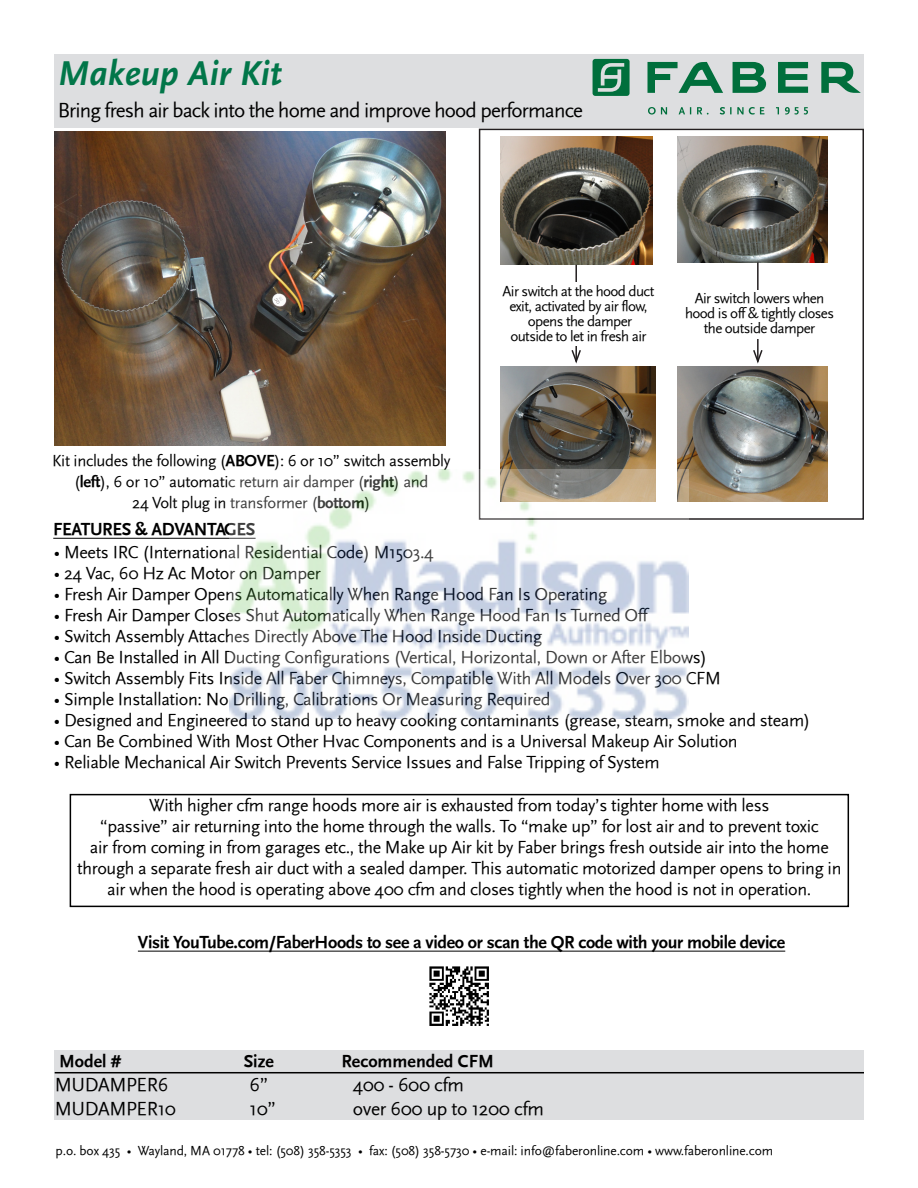
<style>
.page{position:relative;width:918px;height:1188px;background:#fff}
.page>*{position:absolute;margin:0;border:0;box-sizing:border-box;transform-origin:0 0}
.t1{font:italic 700 36px "Scala Sans";color:#017649}
.t2{font:21px "Scala Sans";letter-spacing:-.04em;color:#000}
.t3{font:19.5px "Scala Sans";letter-spacing:-.02em;color:#000}
.t4{font:18px/21px "Scala Sans";letter-spacing:-.02em;color:#000;text-align:center}
.t5{font:700 18px "Scala Sans";letter-spacing:-.02em;color:#000}
.t6{font:700 18px "Scala Sans";color:#000}
.t7{font:16.5px/21px "Scala Sans";letter-spacing:-.02em;color:#000;text-align:center}
.t8{font:15px "Scala Sans";letter-spacing:-.04em;color:#000}
.t9{font:13.5px "Scala Sans";letter-spacing:-.01em;color:#000}
.s1{font-weight:700}
</style>
<div class="page">
<div style="left:55px;top:1051px;width:809px;height:69px;background:#dddee0"></div>
<div style="left:54px;top:54px;width:810px;height:74px;background:#dddee0"></div>
<hr style="left:55px;top:1072px;width:809px;height:1px;background:#000">
<svg style="left:733px;top:62px;width:33px;height:31px"></svg>
<svg style="left:778px;top:62px;width:30px;height:31px"></svg>
<svg style="left:821px;top:62px;width:40px;height:31px"></svg>
<svg style="left:648px;top:62px;width:75px;height:31px"></svg>
<svg style="left:593px;top:59px;width:37px;height:37px"></svg>
<svg style="left:648px;top:107px;width:160px;height:8px"></svg>
<div style="left:70px;top:794px;width:779px;height:113px;border:2px solid #000"></div>
<img style="left:54px;top:132px;width:391px;height:313px">
<hr style="left:53px;top:538px;width:203px;height:1px;background:#000">
<img style="left:500px;top:136px;width:152px;height:129px">
<img style="left:500px;top:366px;width:155px;height:103px">
<img style="left:678px;top:366px;width:150px;height:136px">
<img style="left:678px;top:136px;width:150px;height:126px">
<hr style="left:575px;top:265px;width:2px;height:96px;background:#231f20">
<svg style="left:571px;top:348px;width:10px;height:16px"></svg>
<hr style="left:757px;top:262px;width:2px;height:99px;background:#231f20">
<svg style="left:753px;top:348px;width:10px;height:16px"></svg>
<div style="left:482px;top:283px;width:193px;height:63px;background:#fff"></div>
<div style="left:663px;top:290px;width:193px;height:49px;background:#fff"></div>
<div style="left:479px;top:129px;width:385px;height:391px;border:2px solid #231f20"></div>
<img style="left:429px;top:966px;width:60px;height:60px">
<hr style="left:138px;top:951px;width:647px;height:1px;background:#000">
<img style="left:230px;top:469px;width:459px;height:250px">
<p class="t1" style="left:58px;top:54px;width:226px">Makeup Air Kit</p>
<p class="t2" style="left:58px;top:98px;width:527px">Bring fresh air back into the home and improve hood performance</p>
<p class="t8" style="left:503px;top:283px;width:153px">Air switch at the hood duct</p>
<p class="t8" style="left:509px;top:298px;width:140px">exit, activated by air flow,</p>
<p class="t8" style="left:528px;top:313px;width:106px">opens the damper</p>
<p class="t8" style="left:510px;top:328px;width:138px">outside to let in fresh air</p>
<p class="t8" style="left:695px;top:290px;width:131px">Air switch lowers when</p>
<p class="t8" style="left:685px;top:305px;width:151px">hood is off &amp; tightly closes</p>
<p class="t8" style="left:704px;top:320px;width:113px">the outside damper</p>
<p class="t7" style="left:52px;top:450px;width:400px">Kit includes the following (<span class="s1">ABOVE</span>): 6 or 10” switch assembly (<span class="s1">left</span>), 6 or 10” automatic return air damper (<span class="s1">right</span>) and</p>
<p class="t7" style="left:132px;top:492px;width:240px">24 Volt plug in transformer (<span class="s1">bottom</span>)</p>
<p class="t5" style="left:53px;top:520px;width:204px">FEATURES &amp; ADVANTAGES</p>
<p class="t4" style="left:54px;top:542px;width:381px">• Meets IRC (International Residential Code) M1503.4</p>
<p class="t4" style="left:54px;top:563px;width:268px">• 24 Vac, 60 Hz Ac Motor on Damper</p>
<p class="t4" style="left:54px;top:584px;width:555px">• Fresh Air Damper Opens Automatically When Range Hood Fan Is Operating</p>
<p class="t4" style="left:54px;top:605px;width:595px">• Fresh Air Damper Closes Shut Automatically When Range Hood Fan Is Turned Off</p>
<p class="t4" style="left:54px;top:626px;width:490px">• Switch Assembly Attaches Directly Above The Hood Inside Ducting</p>
<p class="t4" style="left:54px;top:647px;width:654px">• Can Be Installed in All Ducting Configurations (Vertical, Horizontal, Down or After Elbows)</p>
<p class="t4" style="left:54px;top:668px;width:669px">• Switch Assembly Fits Inside All Faber Chimneys, Compatible With All Models Over 300 CFM</p>
<p class="t4" style="left:54px;top:689px;width:498px">• Simple Installation: No Drilling, Calibrations Or Measuring Required</p>
<p class="t4" style="left:54px;top:710px;width:758px">• Designed and Engineered to stand up to heavy cooking contaminants (grease, steam, smoke and steam)</p>
<p class="t4" style="left:54px;top:731px;width:685px">• Can Be Combined With Most Other Hvac Components and is a Universal Makeup Air Solution</p>
<p class="t4" style="left:54px;top:752px;width:607px">• Reliable Mechanical Air Switch Prevents Service Issues and False Tripping of System</p>
<p class="t4" style="left:149px;top:795px;width:622px">With higher cfm range hoods more air is exhausted from today’s tighter home with less</p>
<p class="t4" style="left:77px;top:816px;width:766px">“passive” air returning into the home through the walls. To “make up” for lost air and to prevent toxic<br>air from coming in from garages etc., the Make up Air kit by Faber brings fresh outside air into the home through a separate fresh air duct with a sealed damper. This automatic motorized damper opens to bring in air when the hood is operating above 400 cfm and closes tightly when the hood is not in operation.</p>
<p class="t5" style="left:138px;top:933px;width:649px">Visit YouTube.com/FaberHoods to see a video or scan the QR code with your mobile device</p>
<p class="t5" style="left:59px;top:1052px;width:63px">Model #</p>
<p class="t5" style="left:244px;top:1052px;width:32px">Size</p>
<p class="t6" style="left:341px;top:1052px;width:154px">Recommended CFM</p>
<p class="t3" style="left:249px;top:1074px;width:20px">6”</p>
<p class="t3" style="left:249px;top:1098px;width:28px">10”</p>
<p class="t3" style="left:353px;top:1074px;width:113px">400 - 600 cfm</p>
<p class="t3" style="left:353px;top:1098px;width:193px">over 600 up to 1200 cfm</p>
<p class="t3" style="left:55px;top:1074px;width:115px">MUDAMPER6</p>
<p class="t3" style="left:55px;top:1098px;width:123px">MUDAMPER10</p>
<p class="t9" style="left:56px;top:1143px;width:719px">p.o. box 435 • Wayland, MA 01778 • tel: (508) 358-5353 • fax: (508) 358-5730 • e-mail: info@faberonline.com • www.faberonline.com</p>
</div>
